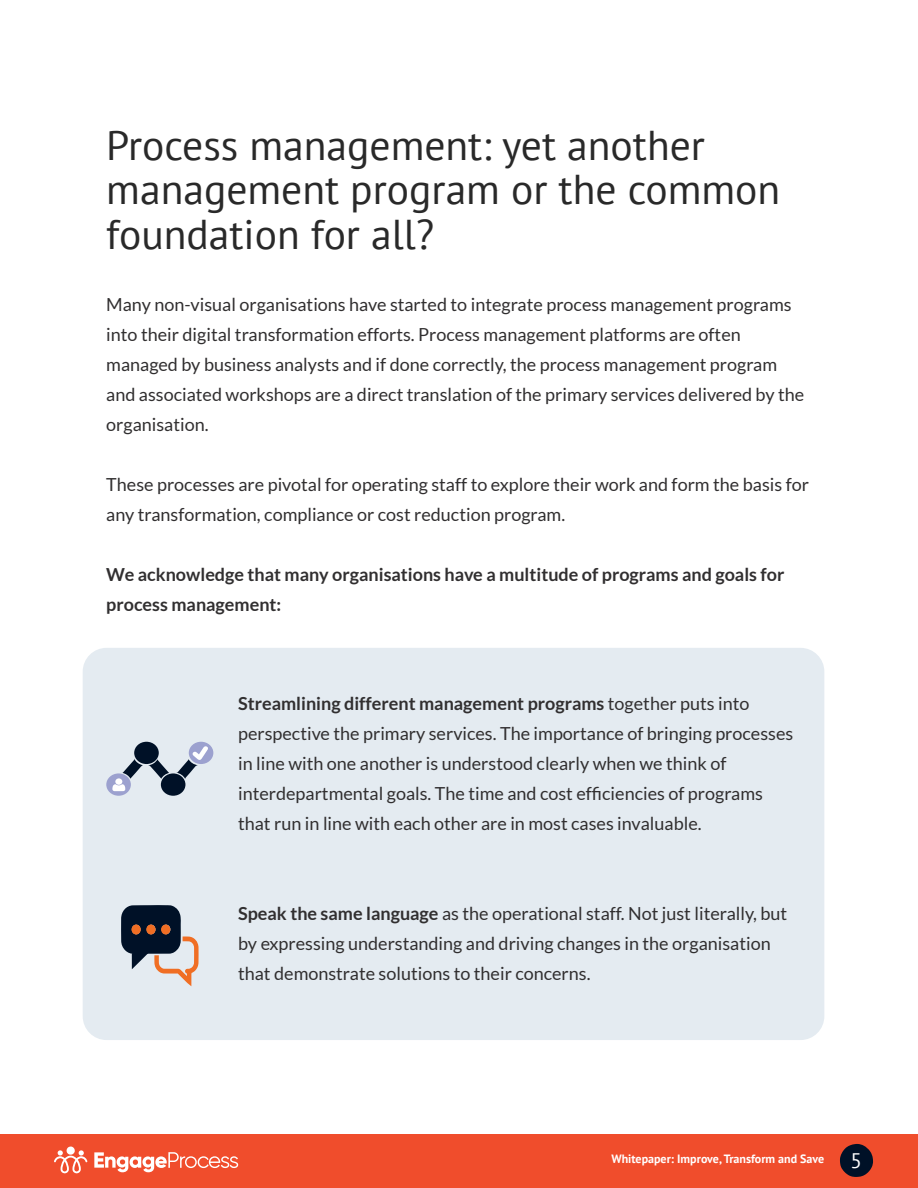
<style>
.page{position:relative;width:918px;height:1188px;background:#fff}
.page>*{position:absolute;margin:0;border:0;box-sizing:border-box;transform-origin:0 0}
.t1{font:41.55px/44.8px "PT Sans";color:#292929}
.t2{font:18px/30px "Lato";color:#312f30}
.t3{font:700 18px/30px "Lato";color:#312f30}
.t4{font:700 12px "PT Sans";color:#fff}
.s1{font-weight:700}
.s2{font-weight:400;font-size:21px}
</style>
<div class="page">
<div style="left:0;top:1134px;width:918px;height:54px;background:#f04d2c"></div>
<svg style="left:840px;top:1144px;width:33px;height:33px"></svg>
<svg style="left:94px;top:1152px;width:144px;height:20px"></svg>
<svg style="left:54px;top:1147px;width:33px;height:26px"></svg>
<div style="left:83px;top:648px;width:741px;height:392px;background:#e4ebf1;border-radius:24px"></div>
<svg style="left:121px;top:905px;width:78px;height:81px"></svg>
<div style="left:132px;top:925px;width:9px;height:10px;background:#f06e24;border-radius:50%"></div>
<div style="left:146px;top:925px;width:10px;height:10px;background:#f06e24;border-radius:50%"></div>
<div style="left:161px;top:925px;width:9px;height:10px;background:#f06e24;border-radius:50%"></div>
<div style="left:189px;top:742px;width:24px;height:22px;background:#9ca1cf;border-radius:50%"></div>
<div style="left:134px;top:742px;width:25px;height:22px;background:#001127;border-radius:50%"></div>
<div style="left:161px;top:773px;width:24px;height:23px;background:#001127;border-radius:50%"></div>
<svg style="left:106px;top:773px;width:25px;height:23px"></svg>
<svg style="left:176px;top:746px;width:32px;height:33px"></svg>
<svg style="left:112px;top:759px;width:57px;height:32px"></svg>
<div style="left:115px;top:778px;width:7px;height:7px;background:#fff;border-radius:50%"></div>
<h1 class="t1" style="left:106px;top:122px;width:676px">Process management: yet another management program or the common foundation for all?</h1>
<p class="t2" style="left:106px;top:289px;width:700px">Many non-visual organisations have started to integrate process management programs into their digital transformation efforts. Process management platforms are often managed by business analysts and if done correctly, the process management program and associated workshops are a direct translation of the primary services delivered by the organisation.</p>
<p class="t2" style="left:106px;top:469px;width:704px">These processes are pivotal for operating staff to explore their work and form the basis for any transformation, compliance or cost reduction program.</p>
<p class="t3" style="left:106px;top:559px;width:680px">We acknowledge that many organisations have a multitude of programs and goals for process management:</p>
<p class="t2" style="left:238px;top:689px;width:557px"><span class="s1">Streamlining different management programs</span> together puts into perspective the primary services. The importance of bringing processes in line with one another is understood clearly when we think of interdepartmental goals. The time and cost efficiencies of programs that run in line with each other are in most cases invaluable.</p>
<p class="t2" style="left:238px;top:899px;width:551px"><span class="s1">Speak the same language</span> as the operational staff. Not just literally, but by expressing understanding and driving changes in the organisation that demonstrate solutions to their concerns.</p>
<p class="t4" style="left:611px;top:1151px;width:252px">Whitepaper: Improve, Transform and Save <span class="s2">5</span></p>
</div>
